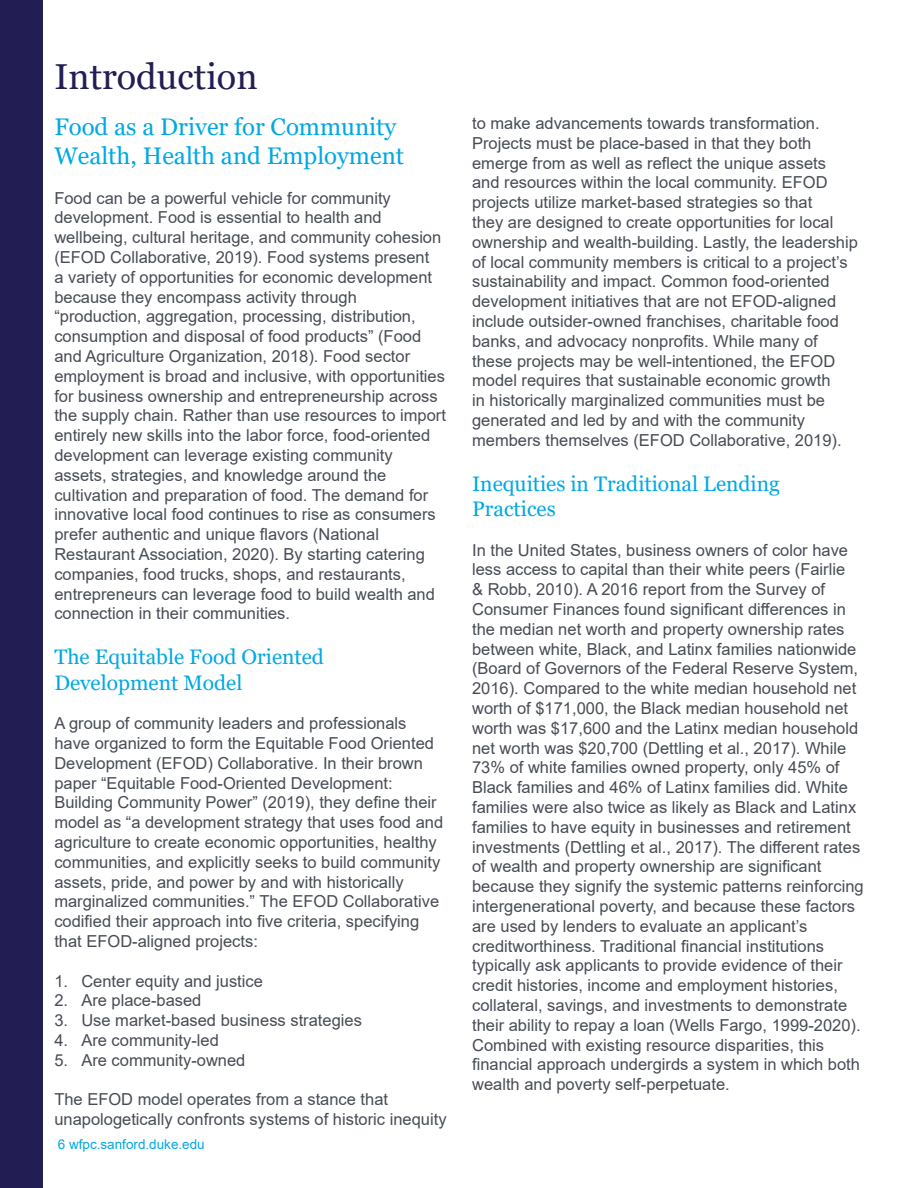
<style>
.page{position:relative;width:918px;height:1188px;background:#fff}
.page>*{position:absolute;margin:0;border:0;box-sizing:border-box;transform-origin:0 0}
.t1{font:36px "Georgia";color:#221e53}
.t2{font:24px/28.8px "Georgia";color:#00a8e4}
.t3{font:21px/25.2px "Georgia";color:#00a8e4}
.t4{font:16.5px/19.8px "Arial";color:#474c55}
.t5{font:13.5px "Arial";color:#00a8e4}
</style>
<div class="page">
<div style="left:0;top:0;width:42px;height:1188px;background:#221e53"></div>
<h1 class="t1" style="left:54px;top:55px;width:205px">Introduction</h1>
<h2 class="t2" style="left:54px;top:113px;width:351px">Food as a Driver for Community<br>Wealth, Health and Employment</h2>
<p class="t4" style="left:54px;top:188px;width:393px">Food can be a powerful vehicle for community development. Food is essential to health and wellbeing, cultural heritage, and community cohesion (EFOD Collaborative, 2019). Food systems present<br>a variety of opportunities for economic development because they encompass activity through “production, aggregation, processing, distribution, consumption and disposal of food products” (Food and Agriculture Organization, 2018). Food sector employment is broad and inclusive, with opportunities for business ownership and entrepreneurship across the supply chain. Rather than use resources to import entirely new skills into the labor force, food-oriented development can leverage existing community assets, strategies, and knowledge around the cultivation and preparation of food. The demand for innovative local food continues to rise as consumers prefer authentic and unique flavors (National Restaurant Association, 2020). By starting catering companies, food trucks, shops, and restaurants, entrepreneurs can leverage food to build wealth and connection in their communities.</p>
<p class="t3" style="left:54px;top:645px;width:271px">The Equitable Food Oriented<br>Development Model</p>
<p class="t4" style="left:54px;top:713px;width:390px">A group of community leaders and professionals have organized to form the Equitable Food Oriented Development (EFOD) Collaborative. In their brown paper “Equitable Food-Oriented Development:<br>Building Community Power” (2019), they define their model as “a development strategy that uses food and agriculture to create economic opportunities, healthy communities, and explicitly seeks to build community assets, pride, and power by and with historically marginalized communities.” The EFOD Collaborative codified their approach into five criteria, specifying that EFOD-aligned projects:</p>
<p class="t4" style="left:54px;top:971px;width:210px">1. Center equity and justice</p>
<p class="t4" style="left:54px;top:991px;width:149px">2. Are place-based</p>
<p class="t4" style="left:54px;top:1010px;width:309px">3. Use market-based business strategies</p>
<p class="t4" style="left:54px;top:1030px;width:166px">4. Are community-led</p>
<p class="t4" style="left:54px;top:1050px;width:193px">5. Are community-owned</p>
<p class="t4" style="left:54px;top:1090px;width:394px">The EFOD model operates from a stance that unapologetically confronts systems of historic inequity</p>
<p class="t5" style="left:58px;top:1135px;width:149px">6 wfpc.sanford.duke.edu</p>
<p class="t4" style="left:472px;top:113px;width:387px">to make advancements towards transformation.<br>Projects must be place-based in that they both emerge from as well as reflect the unique assets<br>and resources within the local community. EFOD projects utilize market-based strategies so that<br>they are designed to create opportunities for local ownership and wealth-building. Lastly, the leadership of local community members is critical to a project’s sustainability and impact. Common food-oriented development initiatives that are not EFOD-aligned include outsider-owned franchises, charitable food banks, and advocacy nonprofits. While many of these projects may be well-intentioned, the EFOD model requires that sustainable economic growth<br>in historically marginalized communities must be generated and led by and with the community members themselves (EFOD Collaborative, 2019).</p>
<p class="t3" style="left:472px;top:471px;width:309px">Inequities in Traditional Lending<br>Practices</p>
<p class="t4" style="left:472px;top:540px;width:393px">In the United States, business owners of color have less access to capital than their white peers (Fairlie<br>&amp; Robb, 2010). A 2016 report from the Survey of Consumer Finances found significant differences in the median net worth and property ownership rates between white, Black, and Latinx families nationwide (Board of Governors of the Federal Reserve System, 2016). Compared to the white median household net worth of $171,000, the Black median household net worth was $17,600 and the Latinx median household net worth was $20,700 (Dettling et al., 2017). While 73% of white families owned property, only 45% of Black families and 46% of Latinx families did. White families were also twice as likely as Black and Latinx families to have equity in businesses and retirement investments (Dettling et al., 2017). The different rates of wealth and property ownership are significant because they signify the systemic patterns reinforcing intergenerational poverty, and because these factors are used by lenders to evaluate an applicant’s creditworthiness. Traditional financial institutions typically ask applicants to provide evidence of their credit histories, income and employment histories, collateral, savings, and investments to demonstrate their ability to repay a loan (Wells Fargo, 1999-2020).<br>Combined with existing resource disparities, this financial approach undergirds a system in which both wealth and poverty self-perpetuate.</p>
</div>
